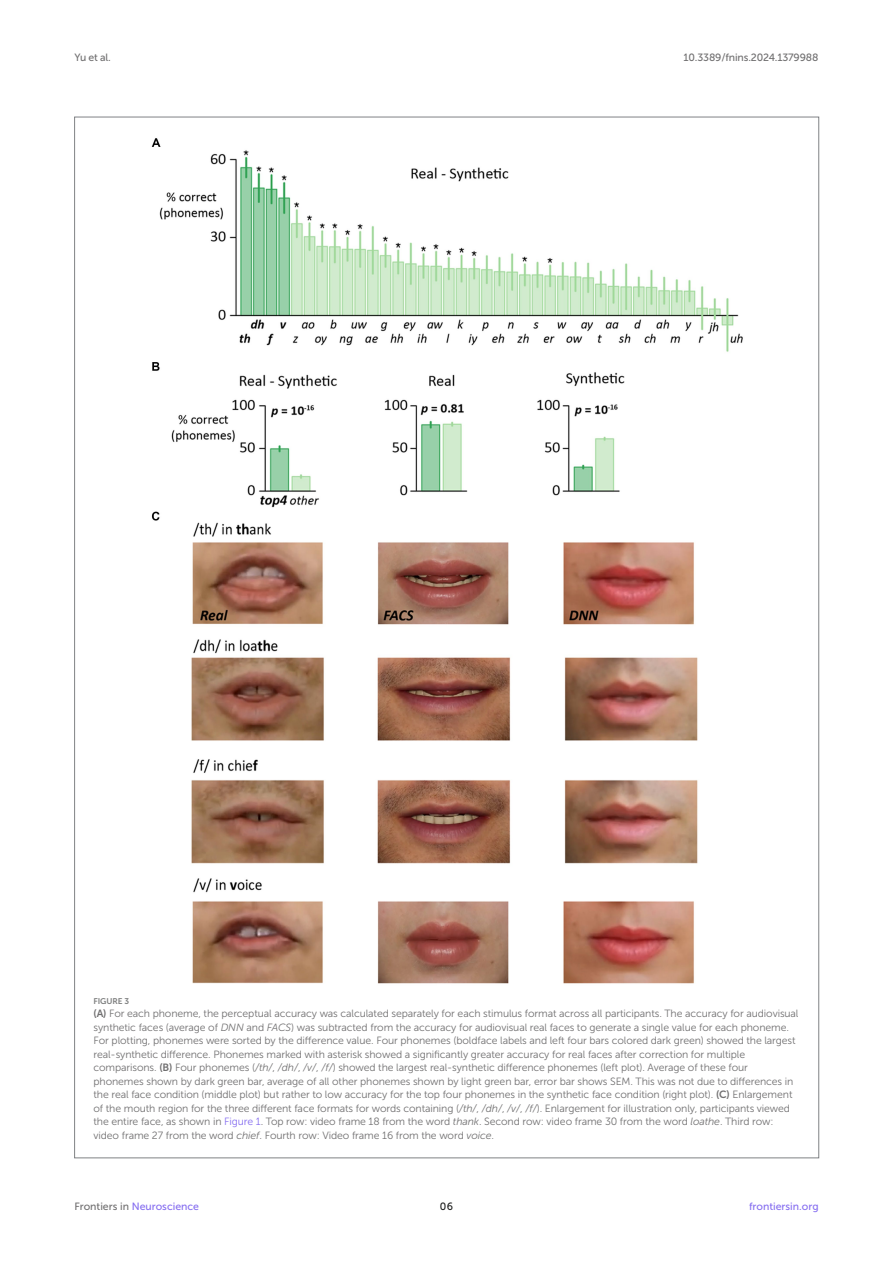
<style>
.page{position:relative;width:893px;height:1263px;background:#fff}
.page>*{position:absolute;margin:0;border:0;box-sizing:border-box;transform-origin:0 0}
.FIG_LEG{font:10.5px/13.5px "Museo Sans 300";letter-spacing:-.01em;color:#706f70}
.t1{font:10.5px "Museo Sans 500";color:#856df0}
.t2{font:10.5px "Museo Sans 500";letter-spacing:-.015em;color:#706f70}
.t3{font:10.5px "Museo Sans 500";color:#1b1c1b}
.FIG_HD{font:8.25px "Museo Sans 700";letter-spacing:-.01em;color:#7e7f7f}
.s1{font-family:"Museo Sans 700"}
.s2{font-style:italic}
.s3{color:#856df0}
.s4{color:#706f70}
</style>
<div class="page">
<img style="left:151px;top:138px;width:592px;height:846px">
<p class="t2" style="left:74px;top:51px;width:38px">Yu et al.</p>
<p class="t2" style="left:684px;top:51px;width:136px">10.3389/fnins.2024.1379988</p>
<p class="FIG_HD" style="left:94px;top:996px;width:37px">FIGURE 3</p>
<p class="FIG_LEG" style="left:94px;top:1007px;width:706px"><span class="s1">(A)</span> For each phoneme, the perceptual accuracy was calculated separately for each stimulus format across all participants. The accuracy for audiovisual synthetic faces (average of <span class="s2">DNN</span> and <span class="s2">FACS</span>) was subtracted from the accuracy for audiovisual real faces to generate a single value for each phoneme.<br>For plotting, phonemes were sorted by the difference value. Four phonemes (boldface labels and left four bars colored dark green) showed the largest real-synthetic difference. Phonemes marked with asterisk showed a significantly greater accuracy for real faces after correction for multiple comparisons. <span class="s1">(B)</span> Four phonemes (<span class="s2">/th/</span>, <span class="s2">/dh/</span>, <span class="s2">/v/</span>, <span class="s2">/f/</span>) showed the largest real-synthetic difference phonemes (left plot). Average of these four phonemes shown by dark green bar, average of all other phonemes shown by light green bar, error bar shows SEM. This was not due to differences in the real face condition (middle plot) but rather to low accuracy for the top four phonemes in the synthetic face condition (right plot). <span class="s1">(C)</span> Enlargement of the mouth region for the three different face formats for words containing (<span class="s2">/th/</span>, <span class="s2">/dh/</span>, <span class="s2">/v/</span>, <span class="s2">/f/</span>). Enlargement for illustration only, participants viewed the entire face, as shown in <span class="s3">Figure 1</span>. Top row: video frame 18 from the word <span class="s2">thank</span>. Second row: video frame 30 from the word <span class="s2">loathe</span>. Third row: video frame 27 from the word <span class="s2">chief</span>. Fourth row: Video frame 16 from the word <span class="s2">voice</span>.</p>
<p class="t1" style="left:74px;top:1200px;width:126px"><span class="s4">Frontiers in</span> Neuroscience</p>
<p class="t3" style="left:440px;top:1200px;width:15px">06</p>
<p class="t1" style="left:749px;top:1200px;width:71px">frontiersin.org</p>
</div>
